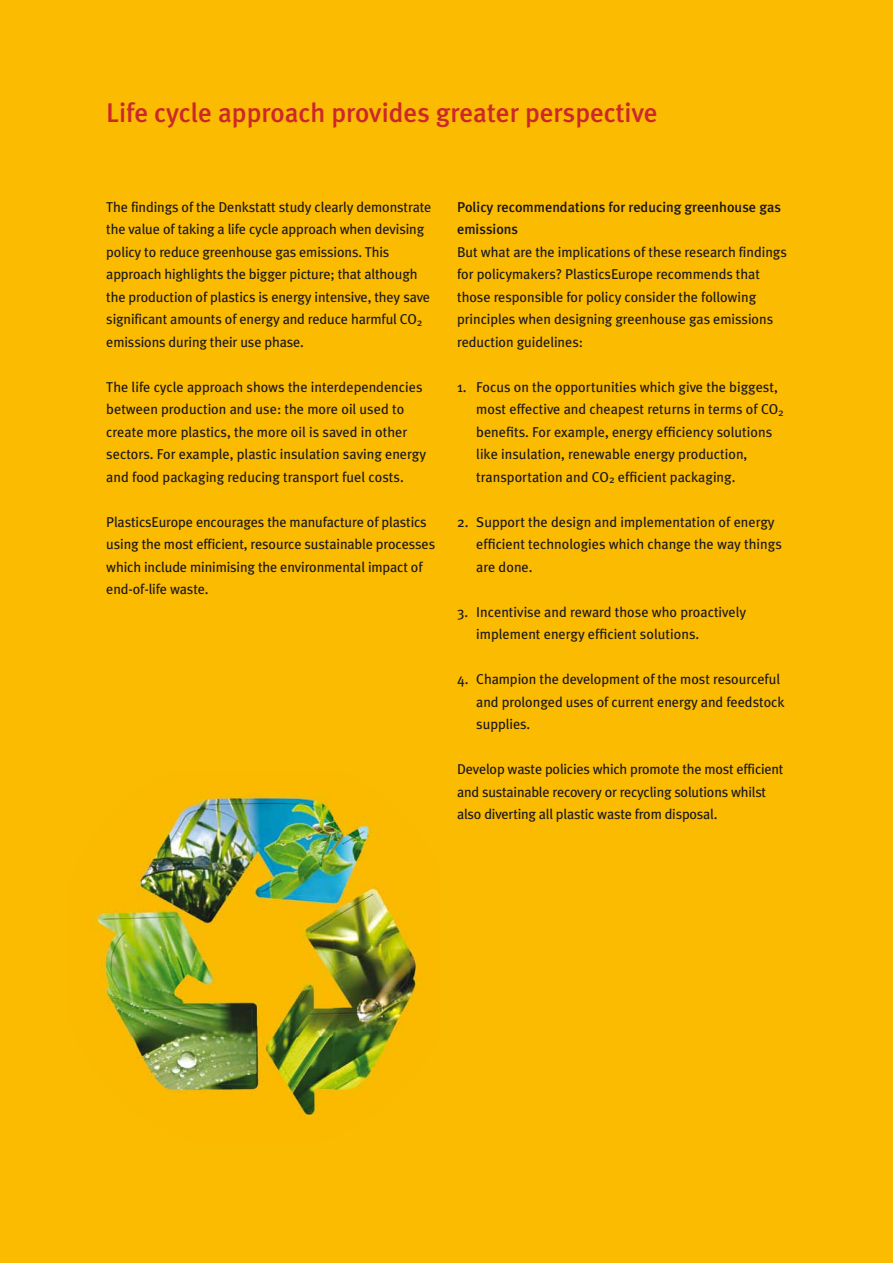
<style>
.page{position:relative;width:893px;height:1263px;background:#fabb00}
.page>*{position:absolute;margin:0;border:0;box-sizing:border-box;transform-origin:0 0}
.t1{font:500 27px "Meta Plus";color:#cc282b}
.t2{font:14.25px/22.5px "Meta Plus";letter-spacing:-.005em;color:#1a171c}
.t3{font:500 14.25px/22.5px "Meta Plus";color:#1a171c}
</style>
<div class="page">
<img style="left:96px;top:794px;width:237px;height:243px">
<img style="left:333px;top:816px;width:91px;height:275px">
<img style="left:131px;top:1037px;width:203px;height:79px">
<h1 class="t1" style="left:106px;top:97px;width:553px">Life cycle approach provides greater perspective</h1>
<p class="t2" style="left:106px;top:195px;width:327px">The findings of the Denkstatt study clearly demonstrate the value of taking a life cycle approach when devising policy to reduce greenhouse gas emissions. This approach highlights the bigger picture; that although the production of plastics is energy intensive, they save significant amounts of energy and reduce harmful CO<sub>2 </sub>emissions during their use phase.</p>
<p class="t2" style="left:106px;top:375px;width:321px">The life cycle approach shows the interdependencies between production and use: the more oil used to create more plastics, the more oil is saved in other sectors. For example, plastic insulation saving energy and food packaging reducing transport fuel costs.</p>
<p class="t2" style="left:106px;top:510px;width:330px">PlasticsEurope encourages the manufacture of plastics using the most efficient, resource sustainable processes which include minimising the environmental impact of end-of-life waste.</p>
<p class="t3" style="left:457px;top:195px;width:325px">Policy recommendations for reducing greenhouse gas emissions</p>
<p class="t2" style="left:457px;top:240px;width:331px">But what are the implications of these research findings for policymakers? PlasticsEurope recommends that those responsible for policy consider the following principles when designing greenhouse gas emissions reduction guidelines:</p>
<p class="t2" style="left:476px;top:375px;width:309px;text-indent:-19px">1. Focus on the opportunities which give the biggest, most effective and cheapest returns in terms of CO<sub>2 </sub>benefits. For example, energy efficiency solutions like insulation, renewable energy production, transportation and CO<sub>2</sub> efficient packaging.</p>
<p class="t2" style="left:476px;top:510px;width:307px;text-indent:-19px">2. Support the design and implementation of energy efficient technologies which change the way things are done.</p>
<p class="t2" style="left:476px;top:600px;width:272px;text-indent:-19px">3. Incentivise and reward those who proactively implement energy efficient solutions.</p>
<p class="t2" style="left:476px;top:668px;width:310px;text-indent:-19px">4. Champion the development of the most resourceful and prolonged uses of current energy and feedstock supplies.</p>
<p class="t2" style="left:457px;top:758px;width:328px">Develop waste policies which promote the most efficient and sustainable recovery or recycling solutions whilst also diverting all plastic waste from disposal.</p>
</div>
